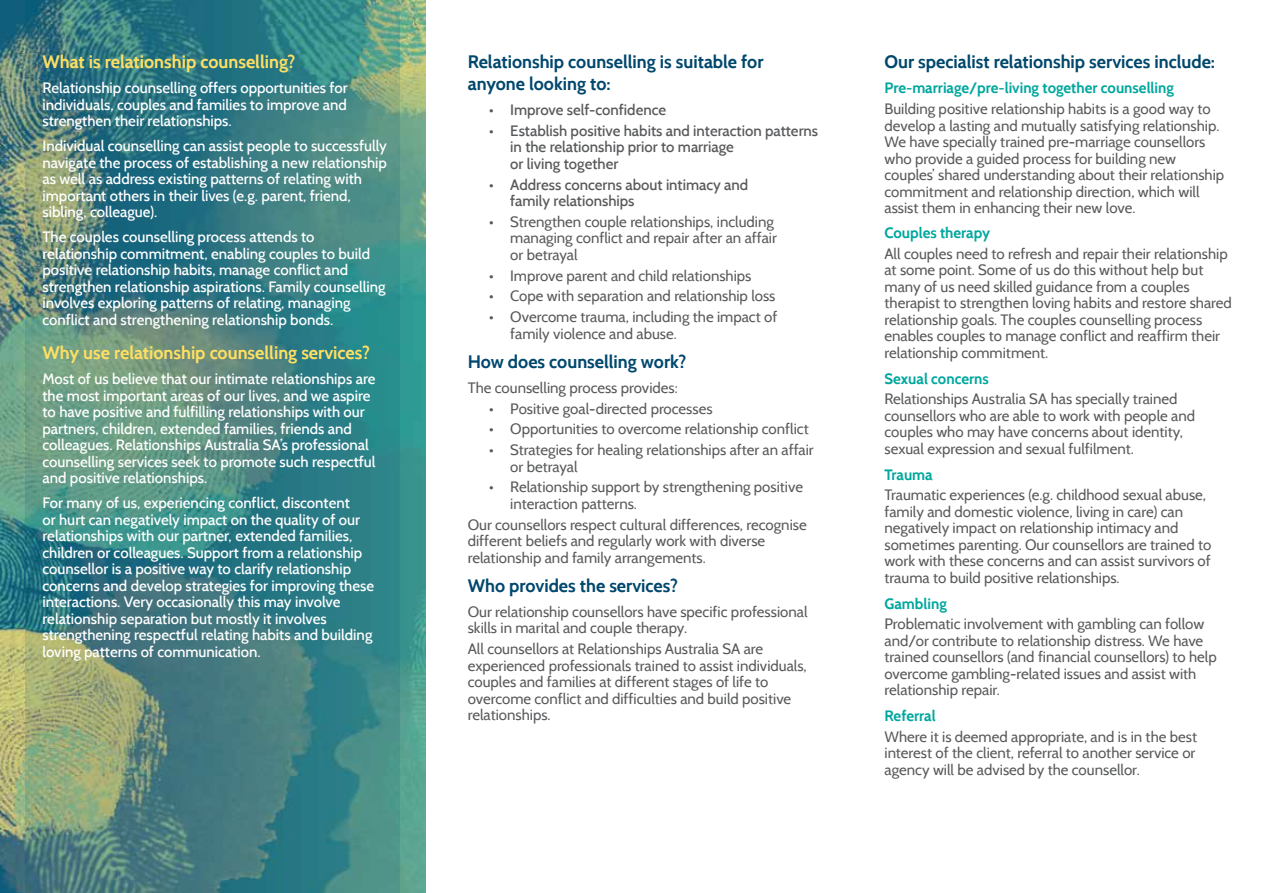
<style>
.page{position:relative;width:1263px;height:893px;background:#fff}
.page>*{position:absolute;margin:0;border:0;box-sizing:border-box;transform-origin:0 0}
.t1{font:700 18px/21.6px "Cabin";color:#00476d}
.t2{font:700 18px "Cabin";color:#ffdf62}
.t3{font:15px/16.5px "Cabin";color:#58595b}
.t4{font:500 15px/16.5px "Cabin";color:#fff}
.t5{font:500 15px/16.5px "Cabin";color:#58595b}
.t6{font:700 15px "Cabin";color:#00a79e}
</style>
<div class="page">
<img style="left:0;top:0;width:425px;height:893px">
<svg style="left:26px;top:0;width:374px;height:893px"></svg>
<p class="t2" style="left:43px;top:51px;width:254px">What is relationship counselling?</p>
<p class="t4" style="left:43px;top:80px;width:307px;text-align:justify">Relationship counselling offers opportunities for individuals, couples and families to improve and strengthen their relationships.</p>
<p class="t4" style="left:43px;top:138px;width:346px">Individual counselling can assist people to successfully navigate the process of establishing a new relationship as well as address existing patterns of relating with important others in their lives (e.g. parent, friend, sibling, colleague).</p>
<p class="t4" style="left:43px;top:229px;width:345px">The couples counselling process attends to relationship commitment, enabling couples to build positive relationship habits, manage conflict and strengthen relationship aspirations. Family counselling involves exploring patterns of relating, managing conflict and strengthening relationship bonds.</p>
<p class="t2" style="left:43px;top:342px;width:329px">Why use relationship counselling services?</p>
<p class="t4" style="left:43px;top:371px;width:335px">Most of us believe that our intimate relationships are the most important areas of our lives, and we aspire to have positive and fulfilling relationships with our partners, children, extended families, friends and colleagues. Relationships Australia SA’s professional counselling services seek to promote such respectful and positive relationships.</p>
<p class="t4" style="left:43px;top:495px;width:333px">For many of us, experiencing conflict, discontent<br>or hurt can negatively impact on the quality of our relationships with our partner, extended families, children or colleagues. Support from a relationship counsellor is a positive way to clarify relationship concerns and develop strategies for improving these interactions. Very occasionally this may involve relationship separation but mostly it involves strengthening respectful relating habits and building loving patterns of communication.</p>
<p class="t1" style="left:468px;top:51px;width:297px">Relationship counselling is suitable for anyone looking to:</p>
<p class="t5" style="left:489px;top:101px;width:179px">• Improve self-confidence</p>
<p class="t5" style="left:510px;top:122px;width:309px;text-indent:-21px">• Establish positive habits and interaction patterns in the relationship prior to marriage<br>or living together</p>
<p class="t5" style="left:510px;top:176px;width:240px;text-indent:-21px">• Address concerns about intimacy and family relationships</p>
<p class="t3" style="left:510px;top:213px;width:268px;text-indent:-21px">• Strengthen couple relationships, including managing conflict and repair after an affair or betrayal</p>
<p class="t3" style="left:489px;top:267px;width:264px">• Improve parent and child relationships</p>
<p class="t3" style="left:489px;top:288px;width:288px">• Cope with separation and relationship loss</p>
<p class="t3" style="left:510px;top:308px;width:269px;text-indent:-21px">• Overcome trauma, including the impact of family violence and abuse.</p>
<p class="t1" style="left:468px;top:351px;width:220px">How does counselling work?</p>
<p class="t3" style="left:468px;top:379px;width:211px">The counselling process provides:</p>
<p class="t3" style="left:489px;top:400px;width:225px">• Positive goal-directed processes</p>
<p class="t3" style="left:489px;top:421px;width:321px">• Opportunities to overcome relationship conflict</p>
<p class="t3" style="left:510px;top:441px;width:305px;text-indent:-21px">• Strategies for healing relationships after an affair or betrayal</p>
<p class="t3" style="left:510px;top:479px;width:294px;text-indent:-21px">• Relationship support by strengthening positive interaction patterns.</p>
<p class="t3" style="left:468px;top:516px;width:340px">Our counsellors respect cultural differences, recognise different beliefs and regularly work with diverse relationship and family arrangements.</p>
<p class="t1" style="left:468px;top:575px;width:212px">Who provides the services?</p>
<p class="t3" style="left:468px;top:603px;width:341px">Our relationship counsellors have specific professional skills in marital and couple therapy.</p>
<p class="t3" style="left:468px;top:640px;width:341px">All counsellors at Relationships Australia SA are experienced professionals trained to assist individuals, couples and families at different stages of life to overcome conflict and difficulties and build positive relationships.</p>
<p class="t1" style="left:884px;top:51px;width:332px">Our specialist relationship services include:</p>
<p class="t6" style="left:884px;top:79px;width:291px">Pre-marriage/pre-living together counselling</p>
<p class="t3" style="left:884px;top:101px;width:341px">Building positive relationship habits is a good way to develop a lasting and mutually satisfying relationship.<br>We have specially trained pre-marriage counsellors who provide a guided process for building new couples’ shared understanding about their relationship commitment and relationship direction, which will assist them in enhancing their new love.</p>
<p class="t6" style="left:884px;top:224px;width:107px">Couples therapy</p>
<p class="t3" style="left:884px;top:245px;width:349px">All couples need to refresh and repair their relationship at some point. Some of us do this without help but many of us need skilled guidance from a couples therapist to strengthen loving habits and restore shared relationship goals. The couples counselling process enables couples to manage conflict and reaffirm their relationship commitment.</p>
<p class="t6" style="left:884px;top:369px;width:106px">Sexual concerns</p>
<p class="t3" style="left:884px;top:391px;width:312px">Relationships Australia SA has specially trained counsellors who are able to work with people and couples who may have concerns about identity, sexual expression and sexual fulfilment.</p>
<p class="t6" style="left:884px;top:465px;width:50px">Trauma</p>
<p class="t3" style="left:884px;top:487px;width:328px">Traumatic experiences (e.g. childhood sexual abuse, family and domestic violence, living in care) can negatively impact on relationship intimacy and sometimes parenting. Our counsellors are trained to work with these concerns and can assist survivors of trauma to build positive relationships.</p>
<p class="t6" style="left:884px;top:594px;width:64px">Gambling</p>
<p class="t3" style="left:884px;top:616px;width:334px">Problematic involvement with gambling can follow and/or contribute to relationship distress. We have trained counsellors (and financial counsellors) to help overcome gambling-related issues and assist with relationship repair.</p>
<p class="t6" style="left:884px;top:707px;width:53px">Referral</p>
<p class="t3" style="left:884px;top:728px;width:314px;text-align:justify">Where it is deemed appropriate, and is in the best interest of the client, referral to another service or agency will be advised by the counsellor.</p>
</div>
